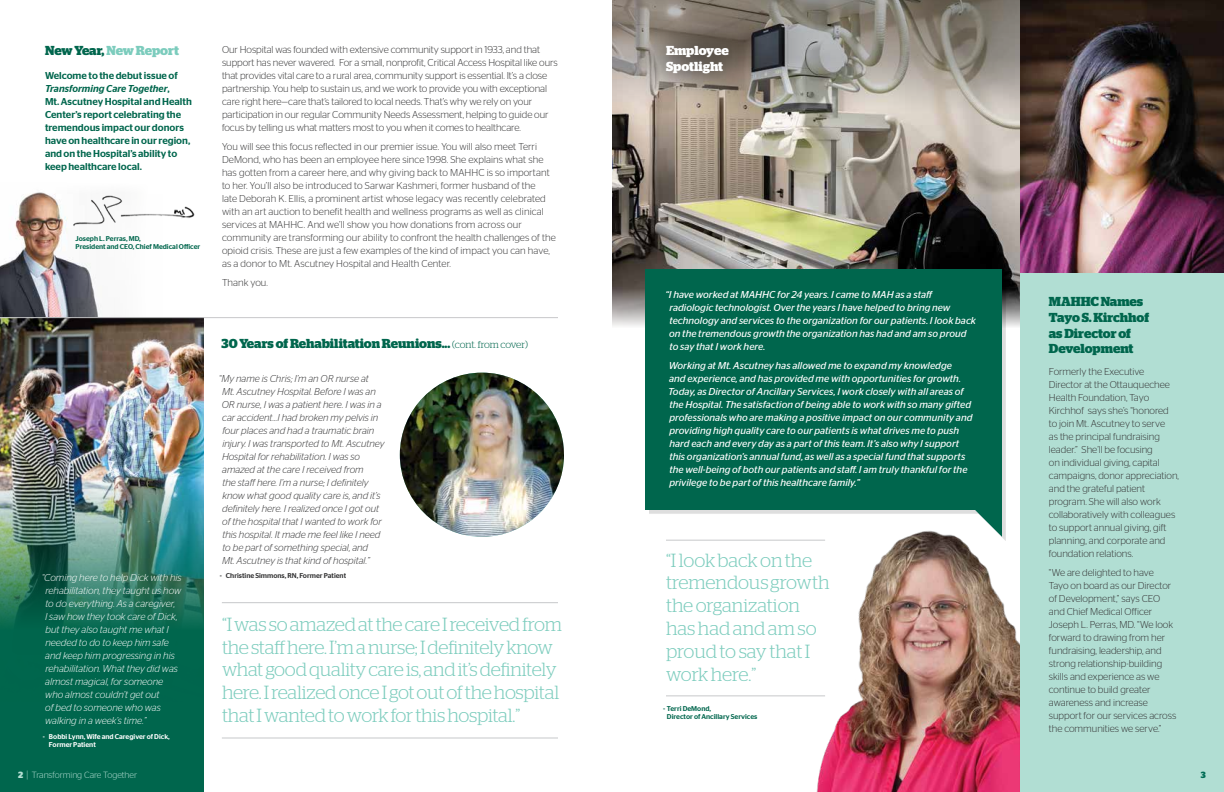
<style>
.page{position:relative;width:1224px;height:792px;background:#fff}
.page>*{position:absolute;margin:0;border:0;box-sizing:border-box;transform-origin:0 0}
.t1{font:300 19px/22.8px "Stag";letter-spacing:-.01em;color:#7cccbd}
.t2{font:700 13px/15.6px "Stag";letter-spacing:-.005em;color:#00664d}
.t3{font:700 13px/15.6px "Stag";letter-spacing:-.005em;color:#fff}
.t4{font:700 13px "Stag";letter-spacing:-.005em;color:#7cccbd}
.t5{font:300 10px/13px "Stag Sans";color:#333334}
.t6{font:italic 10px/13px "Stag Sans";color:#fff}
.t7{font:italic 300 10px/13px "Stag Sans";color:#333334}
.t8{font:italic 300 10px/13px "Stag Sans";color:#fff}
.t9{font:500 10px/13px "Stag Sans";color:#00664d}
.t10{font:300 9px "Stag Sans";color:#b7e0d5}
.t11{font:700 9px "Stag Sans";color:#006c55}
.t12{font:500 7px/8.4px "Stag Sans";color:#00664d}
.t13{font:500 7px/8.4px "Stag Sans";color:#fff}
.t14{font:500 7px "Stag Sans";color:#333334}
.s1{color:#00664d}
.s2{font-style:italic}
.s3{font-weight:300;font-size:10px}
.s4{font-weight:700}
.s5{font-size:11.4px}
</style>
<div class="page">
<img style="left:612px;top:119px;width:408px;height:208px">
<img style="left:0;top:192px;width:101px;height:125px">
<div style="left:0;top:318px;width:204px;height:474px;background:#00664d"></div>
<img style="left:0;top:318px;width:204px;height:307px">
<img style="left:400px;top:373px;width:164px;height:164px;border-radius:82px">
<hr style="left:0;top:317px;width:558px;height:1px;background:#c7c8ca">
<img style="left:69px;top:193px;width:126px;height:37px">
<img style="left:806px;top:541px;width:214px;height:251px">
<div style="left:1020px;top:0;width:204px;height:792px;background:#b1ded3"></div>
<img style="left:1020px;top:0;width:204px;height:272px">
<hr style="left:222px;top:602px;width:336px;height:1px;background:#c7c8ca">
<hr style="left:222px;top:738px;width:336px;height:1px;background:#c7c8ca">
<hr style="left:666px;top:696px;width:159px;height:1px;background:#c7c8ca">
<div style="left:649px;top:272px;width:357px;height:269px;background:#000;opacity:.13"></div>
<div style="left:645px;top:269px;width:357px;height:241px;background:#00664d"></div>
<svg style="left:964px;top:510px;width:38px;height:27px"></svg>
<svg style="left:612px;top:0;width:408px;height:119px;background:#9a948b"></svg>
<div style="left:637px;top:17px;width:119px;height:85px;background:#000;opacity:.75"></div>
<h2 class="t4" style="left:45px;top:43px;width:135px"><span class="s1">New Year,</span> New Report</h2>
<p class="t9" style="left:45px;top:68px;width:148px">Welcome to the debut issue of<br><span class="s2">Transforming Care Together</span>,<br>Mt. Ascutney Hospital and Health<br>Center’s report celebrating the tremendous impact our donors have on healthcare in our region, and on the Hospital’s ability to keep healthcare local.</p>
<p class="t12" style="left:76px;top:233px;width:126px">Joseph L. Perras, MD,<br>President and CEO, Chief Medical Officer</p>
<p class="t5" style="left:222px;top:42px;width:337px">Our Hospital was founded with extensive community support in 1933, and that support has never wavered. For a small, nonprofit, Critical Access Hospital like ours that provides vital care to a rural area, community support is essential. It’s a close partnership. You help to sustain us, and we work to provide you with exceptional care right here—care that’s tailored to local needs. That’s why we rely on your participation in our regular Community Needs Assessment, helping to guide our focus by telling us what matters most to you when it comes to healthcare.</p>
<p class="t5" style="left:222px;top:139px;width:335px">You will see this focus reflected in our premier issue. You will also meet Terri DeMond, who has been an employee here since 1998. She explains what she has gotten from a career here, and why giving back to MAHHC is so important to her. You’ll also be introduced to Sarwar Kashmeri, former husband of the<br>late Deborah K. Ellis, a prominent artist whose legacy was recently celebrated with an art auction to benefit health and wellness programs as well as clinical services at MAHHC. And we’ll show you how donations from across our community are transforming our ability to confront the health challenges of the opioid crisis. These are just a few examples of the kind of impact you can have, as a donor to Mt. Ascutney Hospital and Health Center.</p>
<p class="t5" style="left:222px;top:275px;width:47px">Thank you.</p>
<p class="t8" style="left:45px;top:570px;width:138px;text-indent:-3px">“Coming here to help Dick with his rehabilitation, they taught us how to do everything. As a caregiver,<br>I saw how they took care of Dick, but they also taught me what I needed to do to keep him safe and keep him progressing in his rehabilitation. What they did was almost magical, for someone who almost couldn’t get out<br>of bed to someone who was walking in a week’s time.”</p>
<p class="t13" style="left:49px;top:731px;width:122px;text-indent:-6px">- Bobbi Lynn, Wife and Caregiver of Dick,<br>Former Patient</p>
<h2 class="t2" style="left:222px;top:335px;width:308px">30 Years of Rehabilitation Reunions... <span class="s3">(cont. from cover)</span></h2>
<p class="t7" style="left:222px;top:371px;width:164px;text-indent:-3px">“My name is Chris; I’m an OR nurse at<br>Mt. Ascutney Hospital. Before I was an OR nurse, I was a patient here. I was in a car accident…I had broken my pelvis in four places and had a traumatic brain injury. I was transported to Mt. Ascutney Hospital for rehabilitation. I was so amazed at the care I received from<br>the staff here. I’m a nurse; I definitely know what good quality care is, and it’s definitely here. I realized once I got out of the hospital that I wanted to work for this hospital. It made me feel like I need to be part of something special, and<br>Mt. Ascutney is that kind of hospital.”</p>
<p class="t14" style="left:220px;top:571px;width:128px">- Christine Simmons, RN, Former Patient</p>
<h1 class="t1" style="left:222px;top:613px;width:341px">“I was so amazed at the care I received from the staff here. I’m a nurse; I definitely know what good quality care is, and it’s definitely here. I realized once I got out of the hospital that I wanted to work for this hospital.”</h1>
<h2 class="t3" style="left:666px;top:43px;width:64px">Employee<br>Spotlight</h2>
<p class="t6" style="left:669px;top:287px;width:308px;text-indent:-4px">“I have worked at MAHHC for 24 years. I came to MAH as a staff radiologic technologist. Over the years I have helped to bring new technology and services to the organization for our patients. I look back on the tremendous growth the organization has had and am so proud to say that I work here.</p>
<p class="t6" style="left:668px;top:358px;width:306px">Working at Mt. Ascutney has allowed me to expand my knowledge<br>and experience, and has provided me with opportunities for growth.<br>Today, as Director of Ancillary Services, I work closely with all areas of the Hospital. The satisfaction of being able to work with so many gifted professionals who are making a positive impact on our community and providing high quality care to our patients is what drives me to push hard each and every day as a part of this team. It’s also why I support this organization’s annual fund, as well as a special fund that supports the well-being of both our patients and staff. I am truly thankful for the privilege to be part of this healthcare family.”</p>
<h1 class="t1" style="left:666px;top:548px;width:165px">“I look back on the tremendous growth the organization has had and am so proud to say that I work here.”</h1>
<p class="t12" style="left:667px;top:704px;width:92px;text-indent:-4px">- Terri DeMond,<br>Director of Ancillary Services</p>
<h2 class="t2" style="left:1049px;top:294px;width:102px">MAHHC Names<br>Tayo S. Kirchhof as Director of<br>Development</h2>
<p class="t5" style="left:1049px;top:364px;width:132px">Formerly the Executive<br>Director at the Ottauquechee<br>Health Foundation, Tayo<br>Kirchhof says she’s “honored to join Mt. Ascutney to serve<br>as the principal fundraising leader.” She’ll be focusing<br>on individual giving, capital campaigns, donor appreciation, and the grateful patient program. She will also work collaboratively with colleagues to support annual giving, gift planning, and corporate and foundation relations.</p>
<p class="t5" style="left:1049px;top:565px;width:129px">“We are delighted to have<br>Tayo on board as our Director of Development,” says CEO and Chief Medical Officer<br>Joseph L. Perras, MD. “We look forward to drawing from her fundraising, leadership, and strong relationship-building skills and experience as we continue to build greater awareness and increase support for our services across the communities we serve.”</p>
<p class="t10" style="left:18px;top:769px;width:121px"><span class="s4">2</span> <span class="s5">|</span> Transforming Care Together</p>
<p class="t11" style="left:1201px;top:768px;width:7px">3</p>
</div>
